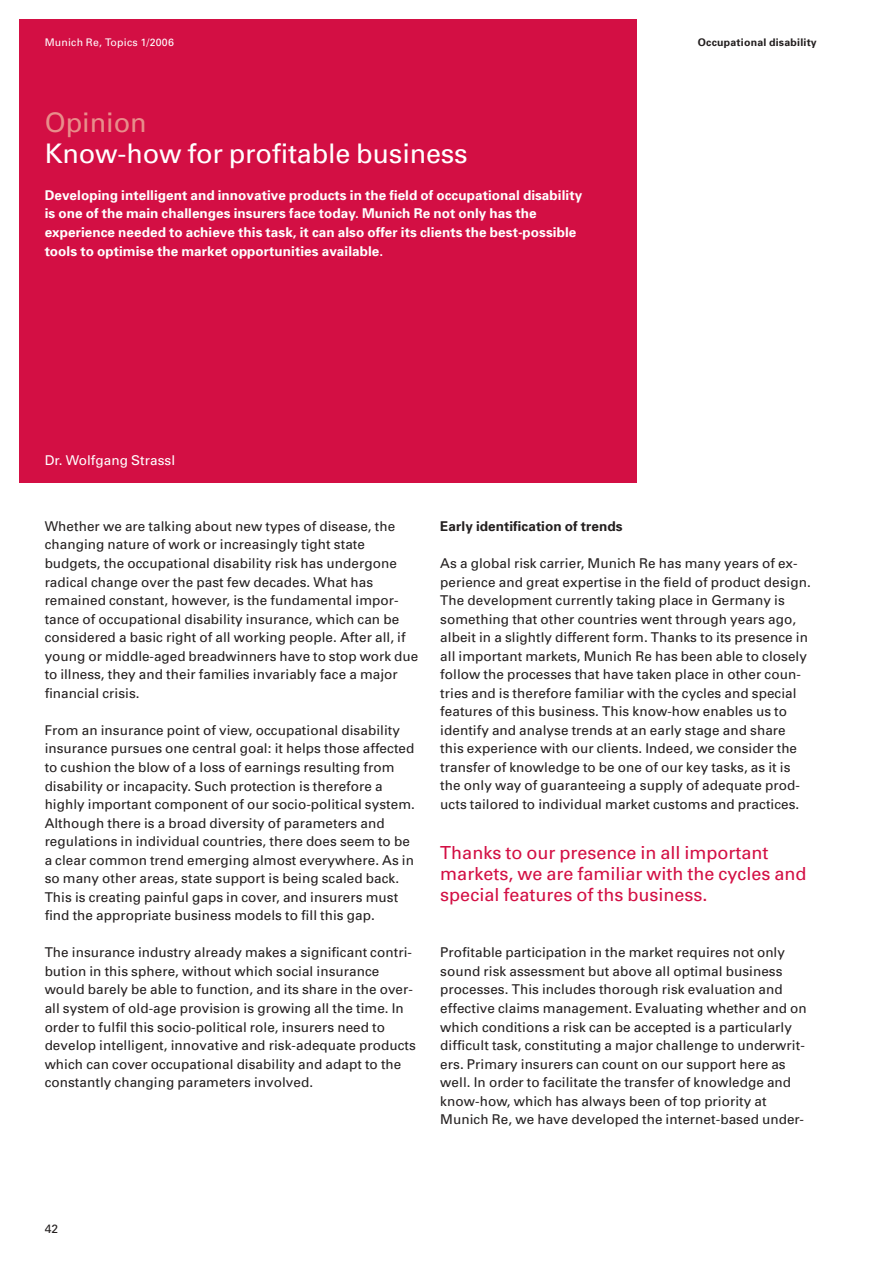
<style>
.page{position:relative;width:893px;height:1263px;background:#fff}
.page>*{position:absolute;margin:0;border:0;box-sizing:border-box;transform-origin:0 0}
.t1{font:27px "MR Univers";letter-spacing:-.005em;color:#fff}
.t2{font:27px "MR Univers";color:#e88e8b}
.t3{font:18px/21.1px "MR Univers";color:#d30f44}
.t4{font:13.5px/18.6px "MR Univers";letter-spacing:.005em;color:#231f1f}
.t5{font:700 13.5px/18.6px "MR Univers";letter-spacing:.005em;color:#fff}
.t6{font:700 13.5px "MR Univers";letter-spacing:.005em;color:#231f1f}
.t7{font:13.5px "MR Univers";letter-spacing:.005em;color:#fff}
.t8{font:12px "MR Univers";color:#231f1f}
.t9{font:700 10.5px "MR Univers";letter-spacing:.02em;color:#231f1f}
.t10{font:10.5px "MR Univers";letter-spacing:.02em;color:#fff}
</style>
<div class="page">
<div style="left:19px;top:19px;width:617px;height:464px;background:#d30f44"></div>
<p class="t10" style="left:45px;top:38px;width:131px">Munich Re, Topics 1/2006</p>
<p class="t9" style="left:697px;top:38px;width:120px">Occupational disability</p>
<h1 class="t2" style="left:45px;top:113px;width:103px">Opinion</h1>
<h1 class="t1" style="left:45px;top:143px;width:424px">Know-how for profitable business</h1>
<p class="t5" style="left:45px;top:187px;width:539px">Developing intelligent and innovative products in the field of occupational disability is one of the main challenges insurers face today. Munich Re not only has the experience needed to achieve this task, it can also offer its clients the best-possible tools to optimise the market opportunities available.</p>
<p class="t7" style="left:45px;top:455px;width:132px">Dr. Wolfgang Strassl</p>
<p class="t4" style="left:45px;top:518px;width:375px">Whether we are talking about new types of disease, the changing nature of work or increasingly tight state budgets, the occupational disability risk has undergone radical change over the past few decades. What has remained constant, however, is the fundamental impor&shy;tance of occupational disability insurance, which can be considered a basic right of all working people. After all, if young or middle-aged breadwinners have to stop work due to illness, they and their families invariably face a major financial crisis.</p>
<p class="t4" style="left:45px;top:722px;width:372px">From an insurance point of view, occupational disability insurance pursues one central goal: it helps those affected to cushion the blow of a loss of earnings resulting from disability or incapacity. Such protection is therefore a highly important component of our socio-political system.<br>Although there is a broad diversity of parameters and regulations in individual countries, there does seem to be a clear common trend emerging almost everywhere. As in so many other areas, state support is being scaled back.<br>This is creating painful gaps in cover, and insurers must find the appropriate business models to fill this gap.</p>
<p class="t4" style="left:45px;top:944px;width:372px">The insurance industry already makes a significant contri&shy;bution in this sphere, without which social insurance would barely be able to function, and its share in the over&shy;all system of old-age provision is growing all the time. In order to fulfil this socio-political role, insurers need to develop intelligent, innovative and risk-adequate products which can cover occupational disability and adapt to the constantly changing parameters involved.</p>
<p class="t6" style="left:440px;top:521px;width:184px">Early identification of trends</p>
<p class="t4" style="left:440px;top:555px;width:372px">As a global risk carrier, Munich Re has many years of ex&shy;perience and great expertise in the field of product design.<br>The development currently taking place in Germany is something that other countries went through years ago, albeit in a slightly different form. Thanks to its presence in all important markets, Munich Re has been able to closely follow the processes that have taken place in other coun&shy;tries and is therefore familiar with the cycles and special features of this business. This know-how enables us to identify and analyse trends at an early stage and share this experience with our clients. Indeed, we consider the transfer of knowledge to be one of our key tasks, as it is the only way of guaranteeing a supply of adequate prod&shy;ucts tailored to individual market customs and practices.</p>
<h2 class="t3" style="left:440px;top:843px;width:368px">Thanks to our presence in all important markets, we are familiar with the cycles and special features of ths business.</h2>
<p class="t4" style="left:440px;top:944px;width:368px">Profitable participation in the market requires not only sound risk assessment but above all optimal business processes. This includes thorough risk evaluation and effective claims management. Evaluating whether and on which conditions a risk can be accepted is a particularly difficult task, constituting a major challenge to underwrit&shy;ers. Primary insurers can count on our support here as well. In order to facilitate the transfer of knowledge and know-how, which has always been of top priority at Munich Re, we have developed the internet-based under-</p>
<p class="t8" style="left:45px;top:1225px;width:15px">42</p>
</div>
